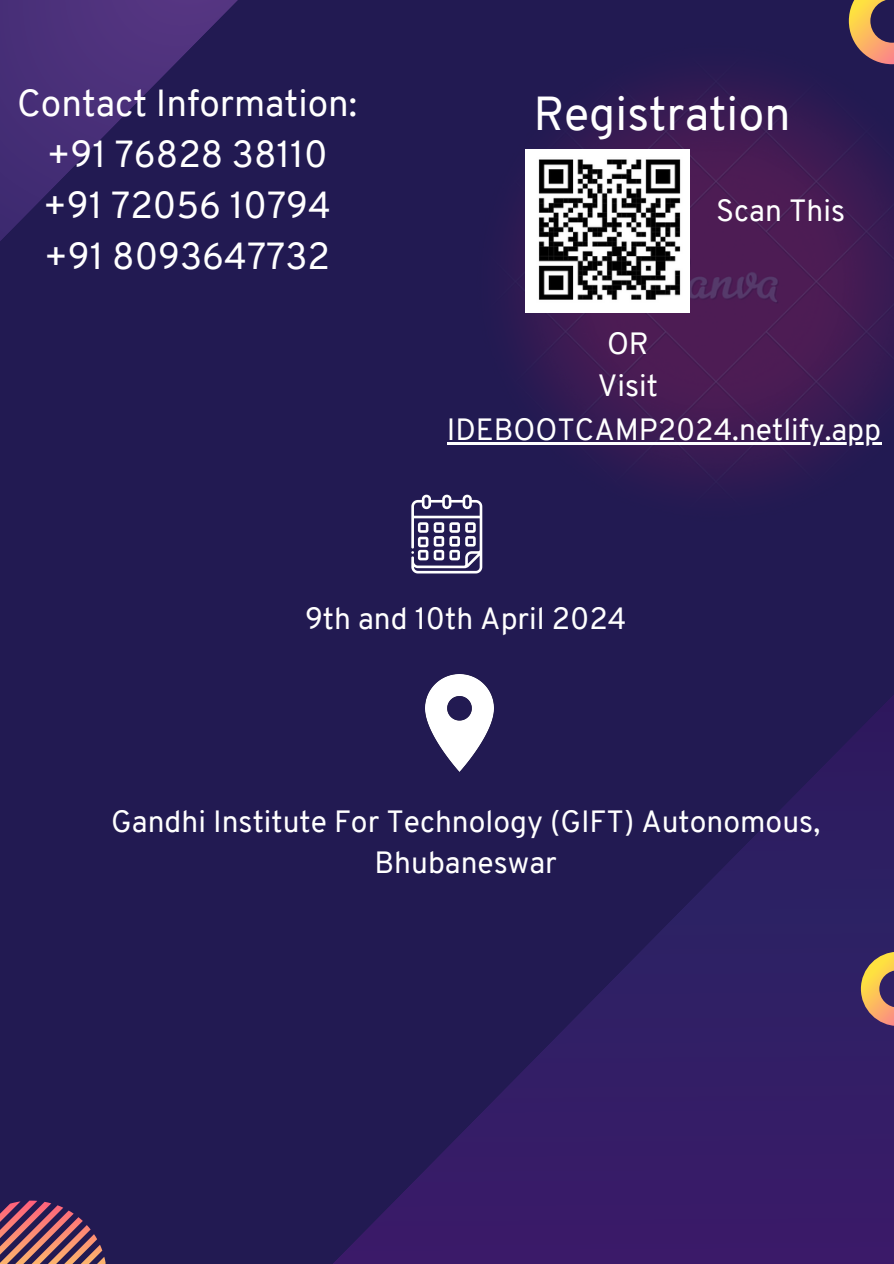
<style>
.page{position:relative;width:894px;height:1264px;background:#fff}
.page>*{position:absolute;margin:0;border:0;box-sizing:border-box;transform-origin:0 0}
.t1{font:46.5px "Overpass";color:#fff}
.t2{font:36.75px/51px "Overpass";color:#fff;text-align:center}
.t3{font:30px/41.7px "Overpass";color:#fff;text-align:center}
</style>
<div class="page">
<div style="left:0;top:0;width:893px;height:1263px;background:#221a52"></div>
<svg style="left:334px;top:573px;width:559px;height:690px"></svg>
<img style="left:465px;top:64px;width:428px;height:468px">
<svg style="left:0;top:0;width:238px;height:241px"></svg>
<svg style="left:848px;top:0;width:45px;height:64px"></svg>
<svg style="left:860px;top:951px;width:33px;height:75px;background:#a5805b"></svg>
<svg style="left:0;top:1200px;width:106px;height:63px"></svg>
<img style="left:426px;top:674px;width:67px;height:97px">
<svg style="left:411px;top:494px;width:71px;height:79px"></svg>
<img style="left:525px;top:149px;width:164px;height:163px">
<hr style="left:447px;top:442px;width:433px;height:2px;background:#fff">
<h1 class="t2" style="left:17px;top:81px;width:341px">Contact Information: +91 76828 38110 +91 72056 10794 +91 8093647732</h1>
<p class="t1" style="left:533px;top:95px;width:258px">Registration</p>
<p class="t3" style="left:716px;top:192px;width:130px">Scan This</p>
<p class="t3" style="left:607px;top:326px;width:43px">OR</p>
<p class="t3" style="left:597px;top:367px;width:62px">Visit</p>
<p class="t3" style="left:447px;top:411px;width:435px">IDEBOOTCAMP2024.netlify.app</p>
<p class="t3" style="left:305px;top:601px;width:323px">9th and 10th April 2024</p>
<p class="t3" style="left:111px;top:803px;width:710px">Gandhi Institute For Technology (GIFT) Autonomous,<br>Bhubaneswar</p>
</div>
